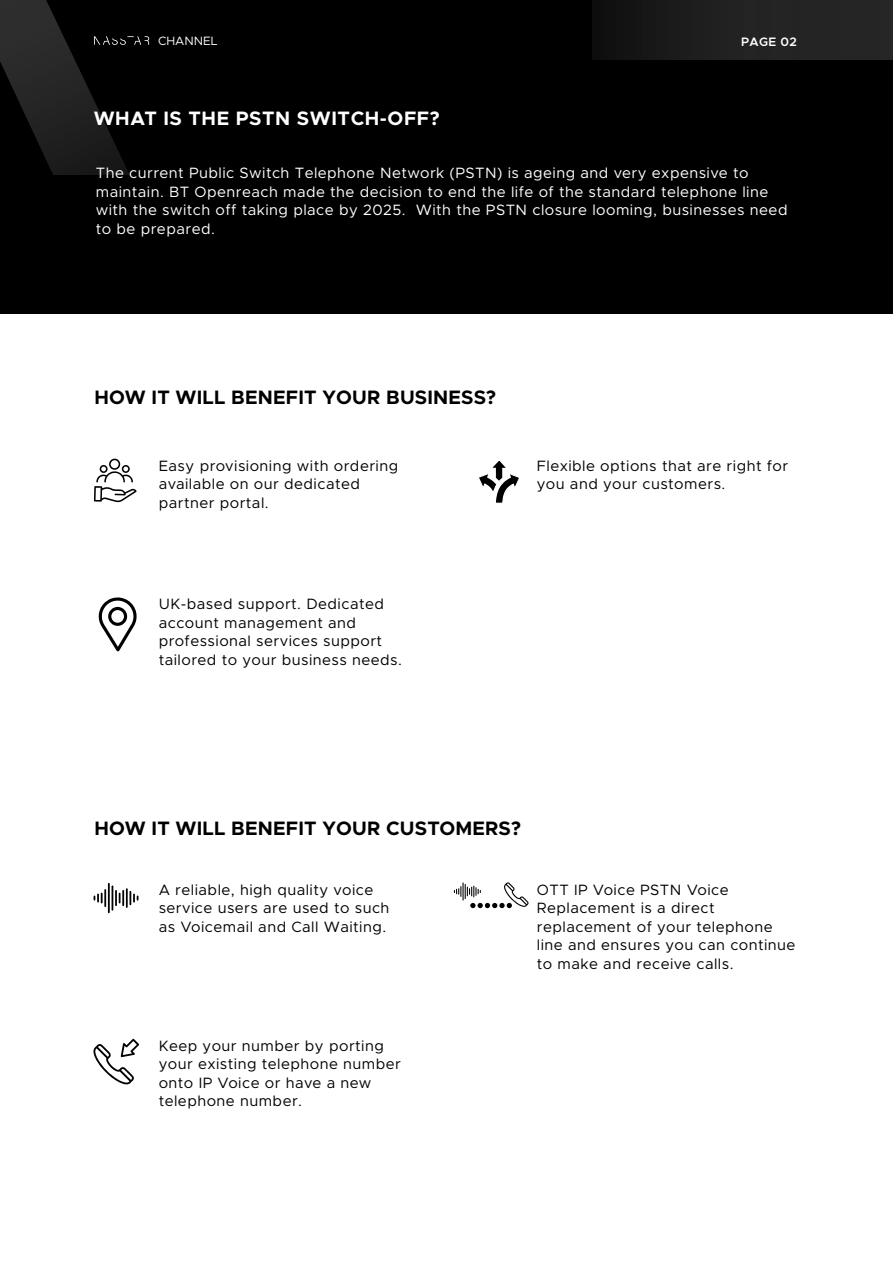
<style>
.page{position:relative;width:893px;height:1263px;background:#fff}
.page>*{position:absolute;margin:0;border:0;box-sizing:border-box;transform-origin:0 0}
.t1{font:700 19.5px "Metropolis";letter-spacing:.01em;color:#000}
.t2{font:700 19.5px "Metropolis";letter-spacing:.03em;color:#fff}
.t3{font:15px/18.5px "Metropolis";letter-spacing:.03em;color:#000}
.t4{font:15px/18.5px "Metropolis";letter-spacing:.03em;color:#fff}
.t5{font:600 12.3px "Metropolis";letter-spacing:.03em;color:#fff}
.t6{font:12.15px "Metropolis";color:#fff}
</style>
<div class="page">
<div style="left:0;top:0;width:893px;height:314px;background:#000"></div>
<img style="left:592px;top:0;width:301px;height:60px">
<img style="left:0;top:0;width:129px;height:174px">
<svg style="left:94px;top:36px;width:55px;height:9px"></svg>
<svg style="left:479px;top:461px;width:40px;height:42px"></svg>
<svg style="left:94px;top:459px;width:43px;height:43px"></svg>
<svg style="left:94px;top:883px;width:45px;height:30px"></svg>
<svg style="left:93px;top:1038px;width:46px;height:46px"></svg>
<svg style="left:454px;top:882px;width:75px;height:26px"></svg>
<svg style="left:98px;top:597px;width:39px;height:54px"></svg>
<p class="t6" style="left:158px;top:33px;width:61px">CHANNEL</p>
<p class="t5" style="left:741px;top:34px;width:57px">PAGE 02</p>
<h1 class="t2" style="left:94px;top:106px;width:348px">WHAT IS THE PSTN SWITCH-OFF?</h1>
<p class="t4" style="left:96px;top:164px;width:693px">The current Public Switch Telephone Network (PSTN) is ageing and very expensive to maintain. BT Openreach made the decision to end the life of the standard telephone line with the switch off taking place by 2025. With the PSTN closure looming, businesses need to be prepared.</p>
<h1 class="t1" style="left:94px;top:385px;width:403px">HOW IT WILL BENEFIT YOUR BUSINESS?</h1>
<p class="t3" style="left:159px;top:456px;width:241px">Easy provisioning with ordering available on our dedicated partner portal.</p>
<p class="t3" style="left:159px;top:595px;width:245px">UK-based support. Dedicated account management and professional services support tailored to your business needs.</p>
<p class="t3" style="left:537px;top:456px;width:253px">Flexible options that are right for you and your customers.</p>
<h1 class="t1" style="left:94px;top:816px;width:428px">HOW IT WILL BENEFIT YOUR CUSTOMERS?</h1>
<p class="t3" style="left:159px;top:880px;width:232px">A reliable, high quality voice service users are used to such as Voicemail and Call Waiting.</p>
<p class="t3" style="left:537px;top:880px;width:260px">OTT IP Voice PSTN Voice<br>Replacement is a direct replacement of your telephone line and ensures you can continue to make and receive calls.</p>
<p class="t3" style="left:159px;top:1036px;width:244px">Keep your number by porting your existing telephone number onto IP Voice or have a new telephone number.</p>
</div>
